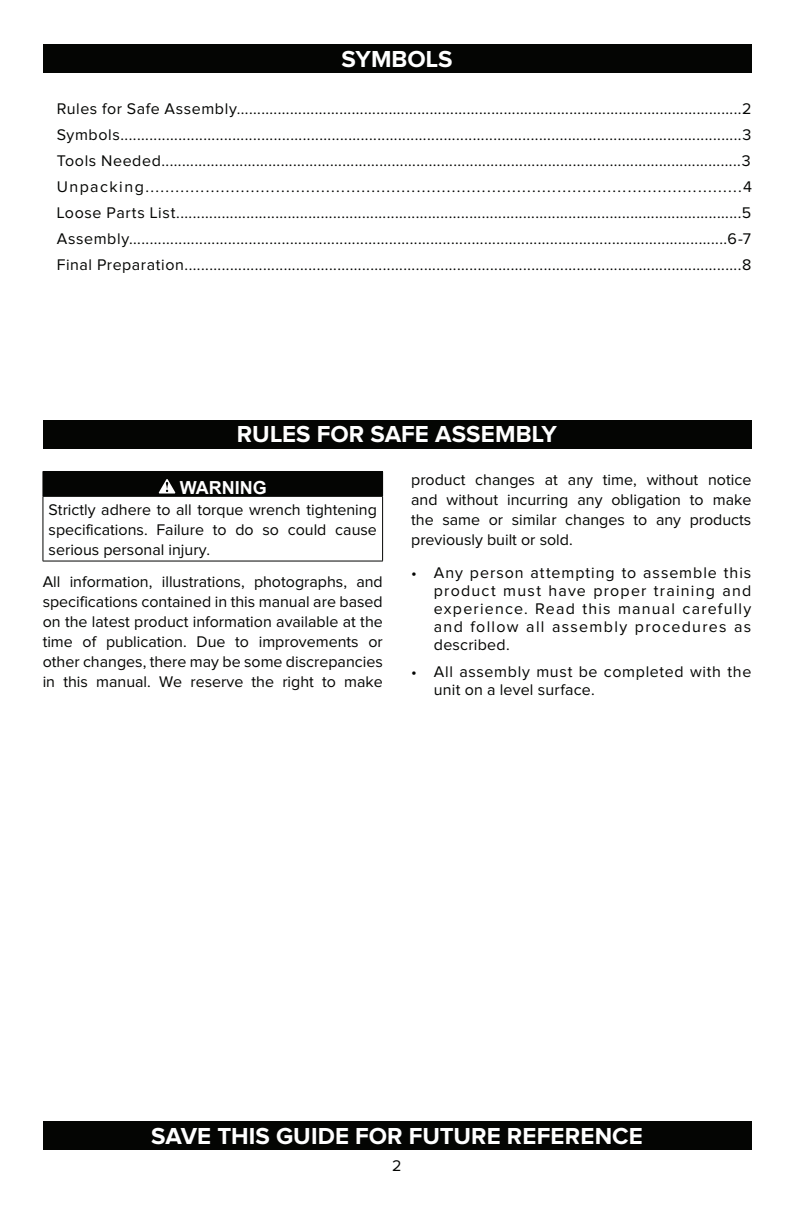
<style>
.page{position:relative;width:792px;height:1224px;background:#fff}
.page>*{position:absolute;margin:0;border:0;box-sizing:border-box;transform-origin:0 0}
.t1{font:700 24px "Proxima Nova";letter-spacing:.005em;color:#fff}
.t2{font:700 18px "Arial";color:#fff}
.t3{font:16px/20px "Proxima Nova";color:#040503;text-align:justify}
.t4{font:16px/18px "Proxima Nova";letter-spacing:.04em;color:#040503}
</style>
<div class="page">
<div style="left:43px;top:44px;width:708px;height:29px;background:#040503"></div>
<div style="left:43px;top:420px;width:708px;height:28px;background:#040503"></div>
<div style="left:43px;top:1122px;width:708px;height:28px;background:#040503"></div>
<div style="left:43px;top:471px;width:340px;height:25px;background:#040503"></div>
<hr style="left:43px;top:496px;width:340px;height:1px;background:#040503">
<hr style="left:43px;top:497px;width:1px;height:64px;background:#040503">
<hr style="left:382px;top:497px;width:1px;height:64px;background:#040503">
<hr style="left:43px;top:561px;width:340px;height:1px;background:#040503">
<svg style="left:159px;top:479px;width:16px;height:15px"></svg>
<h1 class="t1" style="left:341px;top:48px;width:113px">SYMBOLS</h1>
<p class="t3" style="left:57px;top:97px;width:697px;line-height:26px">Rules for Safe Assembly...........................................................................................................................2<br>Symbols......................................................................................................................................................3<br>Tools Needed.............................................................................................................................................3<br>Unpacking.......................................................................................................................4<br>Loose Parts List.........................................................................................................................................5<br>Assembly.................................................................................................................................................6-7<br>Final Preparation.......................................................................................................................................8</p>
<h1 class="t1" style="left:237px;top:423px;width:322px">RULES FOR SAFE ASSEMBLY</h1>
<p class="t2" style="left:180px;top:475px;width:88px">WARNING</p>
<p class="t3" style="left:49px;top:501px;width:330px">Strictly adhere to all torque wrench tightening specifications. Failure to do so could cause serious personal injury.</p>
<p class="t3" style="left:43px;top:572px;width:342px">All information, illustrations, photographs, and specifications contained in this manual are based on the latest product information available at the time of publication. Due to improvements or other changes, there may be some discrepancies in this manual. We reserve the right to make</p>
<p class="t3" style="left:411px;top:470px;width:342px">product changes at any time, without notice and without incurring any obligation to make the same or similar changes to any products previously built or sold.</p>
<p class="t3" style="left:434px;top:564px;width:319px;line-height:18px;text-indent:-23px">• Any person attempting to assemble this product must have proper training and experience. Read this manual carefully and follow all assembly procedures as described.</p>
<p class="t4" style="left:434px;top:663px;width:319px;text-indent:-23px">• All assembly must be completed with the unit on a level surface.</p>
<h1 class="t1" style="left:151px;top:1125px;width:493px">SAVE THIS GUIDE FOR FUTURE REFERENCE</h1>
<p class="t3" style="left:392px;top:1156px;width:11px">2</p>
</div>
